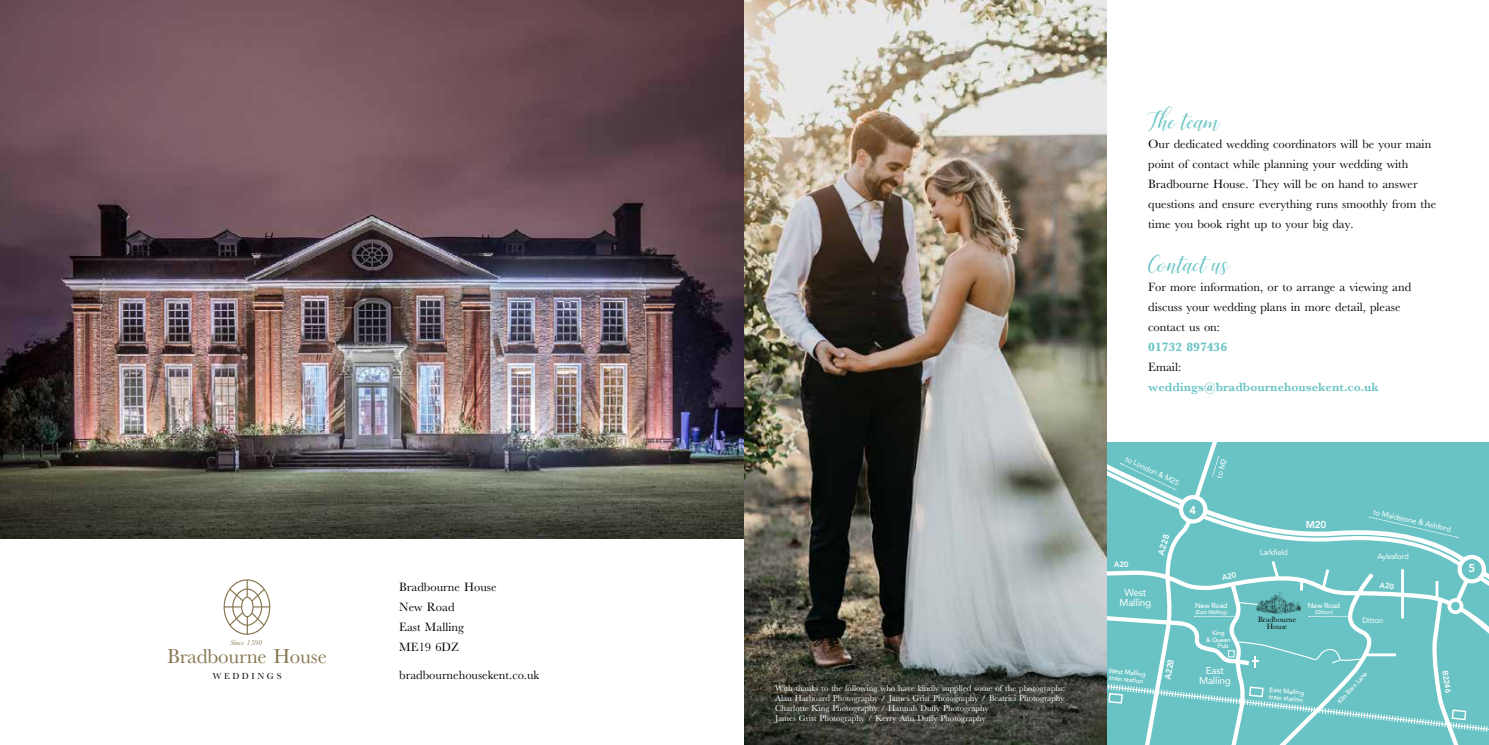
<style>
.page{position:relative;width:1489px;height:745px;background:#fff}
.page>*{position:absolute;margin:0;border:0;box-sizing:border-box;transform-origin:0 0}
.t1{font:30px "Challista";color:#69c3c4}
.t2{font:20.88px "M Baskerville";letter-spacing:-.01em;color:#85754e}
.t3{font:12.5px/20px "M Baskerville";color:#000}
.t4{font:600 12.5px "M Baskerville";color:#69c3c4}
.t5{font:800 11.38px "Avenir";color:#fff}
.t6{font:9.88px/9.9px "Avenir";letter-spacing:-.02em;color:#fff;text-align:center}
.t7{font:800 9.88px "Avenir";color:#fff}
.t8{font:9.12px "M Baskerville";letter-spacing:.29em;color:#000}
.t9{font:8.75px/10px "M Baskerville";color:#fff}
.t10{font:800 8.5px "Avenir";color:#fff}
.t11{font:8px "M Baskerville";letter-spacing:-.01em;color:#000}
.t12{font:7.62px "Avenir";letter-spacing:-.02em;color:#fff}
.t13{font:italic 7.62px "M Baskerville";letter-spacing:.01em;color:#85754e}
.t14{font:800 7.62px "Avenir";color:#fff}
.t15{font:500 7.12px "Avenir";letter-spacing:-.02em;color:#fff}
.t16{font:500 6.62px/7.1px "Avenir";color:#fff}
.t17{font:500 6.25px "Avenir";letter-spacing:-.02em;color:#fff}
.t18{font:500 5.5px "Avenir";letter-spacing:-.02em;color:#fff}
</style>
<div class="page">
<img style="left:0;top:0;width:744px;height:537px">
<svg style="left:1106px;top:410px;width:382px;height:334px;fill:#69c3c4"></svg>
<svg style="left:1211px;top:455px;width:8px;height:21px"></svg>
<svg style="left:1119px;top:462px;width:57px;height:28px"></svg>
<svg style="left:1368px;top:516px;width:91px;height:21px;background:#7bcacb"></svg>
<svg style="left:1251px;top:656px;width:7px;height:11px"></svg>
<svg style="left:1228px;top:650px;width:6px;height:6px"></svg>
<svg style="left:1194px;top:615px;width:42px;height:1px"></svg>
<svg style="left:1308px;top:615px;width:42px;height:1px"></svg>
<svg style="left:1106px;top:680px;width:382px;height:58px;background:#77c8c9"></svg>
<svg style="left:1235px;top:600px;width:20px;height:5px"></svg>
<img style="left:1255px;top:590px;width:44px;height:25px">
<img style="left:744px;top:0;width:362px;height:744px">
<svg style="left:223px;top:579px;width:47px;height:55px"></svg>
<svg style="left:1221px;top:572px;width:15px;height:7px"></svg>
<svg style="left:1113px;top:561px;width:15px;height:6px"></svg>
<svg style="left:1379px;top:582px;width:14px;height:6px"></svg>
<p class="t13" style="left:230px;top:637px;width:33px">Since 1590</p>
<h2 class="t2" style="left:167px;top:644px;width:161px">Bradbourne House</h2>
<p class="t8" style="left:213px;top:670px;width:70px">WEDDINGS</p>
<p class="t3" style="left:399px;top:576px;width:99px">Bradbourne House<br>New Road<br>East Malling<br>ME19 6DZ</p>
<p class="t3" style="left:399px;top:664px;width:142px">bradbournehousekent.co.uk</p>
<p class="t9" style="left:775px;top:683px;width:292px">With thanks to the following who have kindly supplied some of the photographs:<br>Alan Harboard Photography / James Grist Photography / Beatrici Photography Charlotte King Photography / Hannah Duffy Photography<br>James Grist Photography / Kerry Ann Duffy Photography</p>
<h1 class="t1" style="left:1148px;top:103px;width:73px">The team</h1>
<p class="t3" style="left:1148px;top:134px;width:289px">Our dedicated wedding coordinators will be your main point of contact while planning your wedding with Bradbourne House. They will be on hand to answer questions and ensure everything runs smoothly from the time you book right up to your big day.</p>
<h1 class="t1" style="left:1148px;top:246px;width:84px">Contact us</h1>
<p class="t3" style="left:1148px;top:276px;width:264px">For more information, or to arrange a viewing and discuss your wedding plans in more detail, please contact us on:</p>
<p class="t4" style="left:1148px;top:339px;width:80px">01732 897436</p>
<p class="t3" style="left:1148px;top:356px;width:34px">Email:</p>
<p class="t4" style="left:1148px;top:379px;width:232px">weddings@bradbournehousekent.co.uk</p>
<p class="t12" style="left:1128px;top:452px;width:60px;rotate:25deg">to London &amp; M25</p>
<p class="t12" style="left:1212px;top:476px;width:21px;rotate:-73deg">to M2</p>
<p class="t10" style="left:1154px;top:552px;width:22px;rotate:-73deg">A228</p>
<p class="t6" style="left:1119px;top:587px;width:33px">West<br>Malling</p>
<p class="t16" style="left:1108px;top:666px;width:39px;rotate:5deg">West Malling train station</p>
<p class="t10" style="left:1161px;top:678px;width:22px;rotate:-81deg">A228</p>
<p class="t5" style="left:1189px;top:500px;width:8px">4</p>
<p class="t15" style="left:1194px;top:598px;width:34px">New Road</p>
<p class="t18" style="left:1195px;top:606px;width:33px">(East Malling)</p>
<p class="t17" style="left:1211px;top:627px;width:14px">King</p>
<p class="t17" style="left:1205px;top:633px;width:26px">&amp; Queen</p>
<p class="t17" style="left:1217px;top:639px;width:12px">Pub</p>
<p class="t6" style="left:1199px;top:664px;width:33px">East<br>Malling</p>
<p class="t12" style="left:1259px;top:546px;width:30px">Larkfield</p>
<p class="t7" style="left:1305px;top:516px;width:22px">M20</p>
<p class="t12" style="left:1374px;top:505px;width:81px;rotate:13deg">to Maidstone &amp; Ashford</p>
<p class="t12" style="left:1377px;top:550px;width:33px">Aylesford</p>
<p class="t15" style="left:1307px;top:599px;width:34px">New Road</p>
<p class="t18" style="left:1314px;top:607px;width:19px">(Ditton)</p>
<p class="t11" style="left:1257px;top:614px;width:40px">Bradbourne</p>
<p class="t12" style="left:1362px;top:614px;width:22px">Ditton</p>
<p class="t11" style="left:1266px;top:621px;width:22px">House</p>
<p class="t16" style="left:1269px;top:685px;width:36px;rotate:5deg">East Malling train station</p>
<p class="t16" style="left:1335px;top:699px;width:42px;rotate:-48deg">Kiln Barn Lane</p>
<p class="t14" style="left:1450px;top:669px;width:24px;rotate:81deg">B2246</p>
<p class="t5" style="left:1468px;top:559px;width:8px">5</p>
</div>
